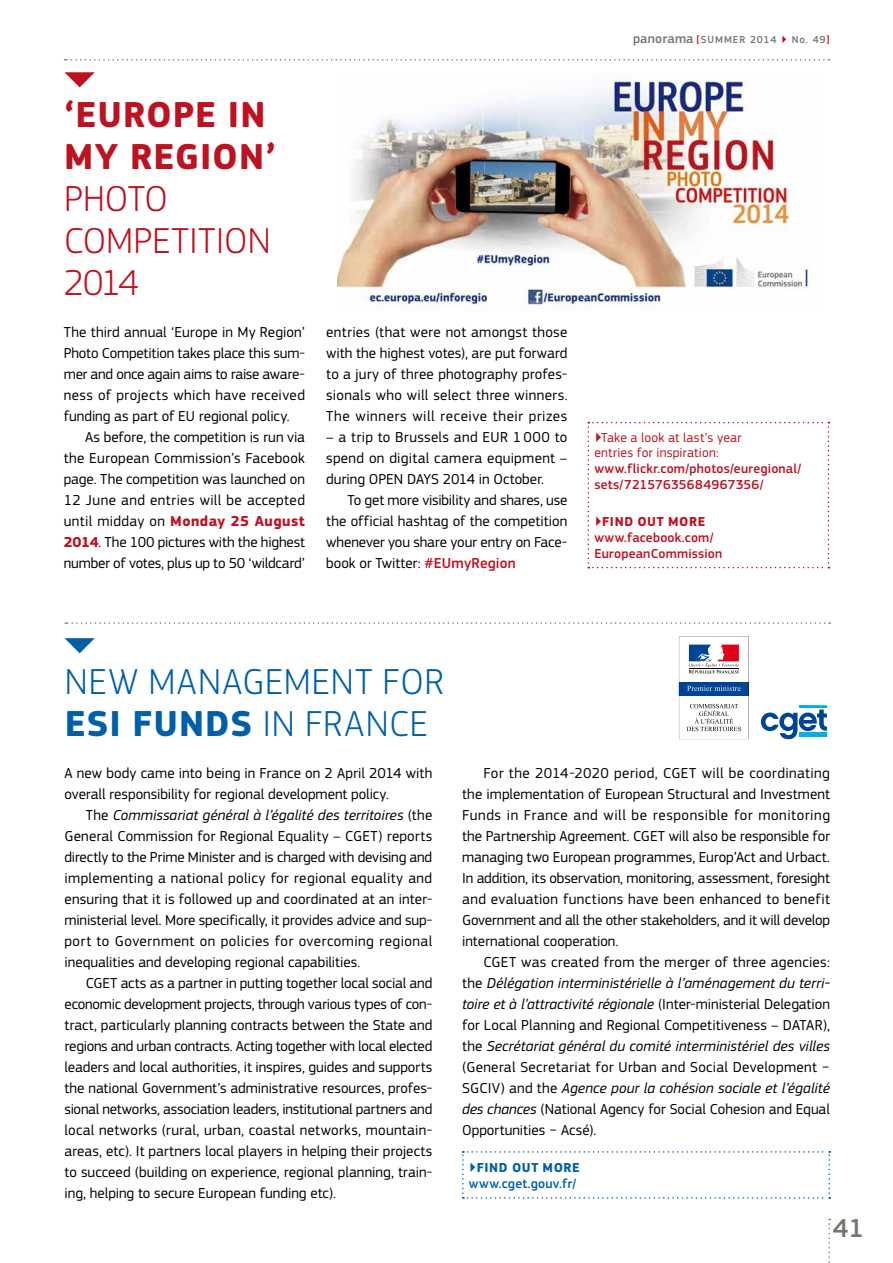
<style>
.page{position:relative;width:893px;height:1263px;background:#fff}
.page>*{position:absolute;margin:0;border:0;box-sizing:border-box;transform-origin:0 0}
.t1{font:300 37.5px/42px "EC Square Sans Pro";letter-spacing:.03em;color:#005fa9}
.t2{font:300 37.5px/42px "EC Square Sans Pro";color:#bd1220}
.t3{font:700 37.5px/42px "EC Square Sans Pro";letter-spacing:.025em;color:#bd1220}
.t4{font:500 27px "EC Square Sans Pro";color:#73766e}
.t5{font:15px/21px "EC Square Sans Pro";color:#000;text-align:justify}
.t6{font:500 13.5px/15.8px "EC Square Sans Pro";letter-spacing:.015em;color:#bd1220}
.t7{font:13.5px/15px "EC Square Sans Pro";letter-spacing:.005em;color:#bd1220}
.t8{font:500 13.5px "EC Square Sans Pro";letter-spacing:.02em;color:#005fa9}
.t9{font:700 13.5px "EC Square Sans Pro";letter-spacing:.045em;color:#005fa9}
.t10{font:700 13.5px "EC Square Sans Pro";letter-spacing:.045em;color:#bd1220}
.t11{font:500 10.5px "EC Square Sans Pro";letter-spacing:.09em;color:#73766e}
.s1{font-weight:700;color:#bd1220}
.s2{font-weight:500;color:#bd1220}
.s3{font-size:13.5px}
.s4{color:#d20127}
.s5{font-weight:700}
.s6{font-style:italic}
</style>
<div class="page">
<img style="left:338px;top:81px;width:472px;height:229px">
<svg style="left:65px;top:72px;width:30px;height:15px"></svg>
<svg style="left:65px;top:638px;width:30px;height:15px"></svg>
<svg style="left:65px;top:622px;width:765px;height:2px"></svg>
<svg style="left:462px;top:1151px;width:368px;height:48px"></svg>
<svg style="left:588px;top:422px;width:241px;height:146px"></svg>
<svg style="left:678px;top:636px;width:150px;height:104px"></svg>
<svg style="left:828px;top:1219px;width:2px;height:44px"></svg>
<svg style="left:65px;top:59px;width:764px;height:2px"></svg>
<h1 class="t3" style="left:64px;top:94px;width:213px">‘EUROPE IN<br>MY REGION’</h1>
<h1 class="t2" style="left:64px;top:177px;width:208px">PHOTO<br>COMPETITION<br>2014</h1>
<p class="t5" style="left:64px;top:321px;width:243px">The third annual ‘Europe in My Region’ Photo Competition takes place this sum&shy;mer and once again aims to raise aware&shy;ness of projects which have received funding as part of EU regional policy.</p>
<p class="t5" style="left:64px;top:426px;width:243px;text-indent:21px">As before, the competition is run via the European Commission’s Facebook page. The competition was launched on 12 June and entries will be accepted until midday on <span class="s1">Monday 25 August 2014</span>. The 100 pictures with the highest number of votes, plus up to 50 ‘wildcard’</p>
<p class="t5" style="left:326px;top:321px;width:243px">entries (that were not amongst those with the highest votes), are put forward to a jury of three photography profes&shy;sionals who will select three winners.<br>The winners will receive their prizes</p>
<p class="t5" style="left:326px;top:426px;width:243px">– a trip to Brussels and EUR 1 000 to spend on digital camera equipment – during OPEN DAYS 2014 in October.</p>
<p class="t5" style="left:326px;top:489px;width:243px;text-indent:21px">To get more visibility and shares, use the official hashtag of the competition whenever you share your entry on Face&shy;book or Twitter: <span class="s2">#EUmyRegion</span></p>
<p class="t11" style="left:633px;top:33px;width:198px"><span class="s3">panorama</span> <span class="s4">[</span>SUMMER 2014 <span class="s4">▶</span> No. 49<span class="s4">]</span></p>
<p class="t7" style="left:594px;top:431px;width:149px"><span class="s5">▶</span>Take a look at last’s year entries for inspiration:</p>
<p class="t6" style="left:594px;top:461px;width:209px">www.flickr.com/photos/euregional/ sets/72157635684967356/</p>
<p class="t10" style="left:594px;top:514px;width:112px">▶FIND OUT MORE</p>
<p class="t6" style="left:594px;top:530px;width:129px">www.facebook.com/<br>EuropeanCommission</p>
<h1 class="t1" style="left:65px;top:660px;width:380px">NEW MANAGEMENT FOR<br><span class="s5">ESI FUNDS</span> IN FRANCE</h1>
<p class="t5" style="left:65px;top:762px;width:369px">A new body came into being in France on 2 April 2014 with overall responsibility for regional development policy.</p>
<p class="t5" style="left:65px;top:804px;width:369px;text-indent:21px">The <span class="s6">Commissariat général à l’égalité des territoires</span> (the General Commission for Regional Equality – CGET) reports directly to the Prime Minister and is charged with devising and implementing a national policy for regional equality and ensuring that it is followed up and coordinated at an inter&shy;ministerial level. More specifically, it provides advice and sup&shy;port to Government on policies for overcoming regional inequalities and developing regional capabilities.</p>
<p class="t5" style="left:65px;top:972px;width:369px;text-indent:21px">CGET acts as a partner in putting together local social and economic development projects, through various types of con&shy;tract, particularly planning contracts between the State and regions and urban contracts. Acting together with local elected leaders and local authorities, it inspires, guides and supports the national Government’s administrative resources, profes&shy;sional networks, association leaders, institutional partners and local networks (rural, urban, coastal networks, mountain&shy;areas, etc). It partners local players in helping their projects to succeed (building on experience, regional planning, train&shy;ing, helping to secure European funding etc).</p>
<p class="t5" style="left:462px;top:762px;width:369px;text-indent:21px">For the 2014-2020 period, CGET will be coordinating the implementation of European Structural and Investment Funds in France and will be responsible for monitoring the Partnership Agreement. CGET will also be responsible for managing two European programmes, Europ’Act and Urbact.<br>In addition, its observation, monitoring, assessment, foresight and evaluation functions have been enhanced to benefit Government and all the other stakeholders, and it will develop international cooperation.</p>
<p class="t5" style="left:462px;top:951px;width:369px;text-indent:21px">CGET was created from the merger of three agencies: the <span class="s6">Délégation interministérielle à l’aménagement du terri&shy;toire et à l’attractivité régionale</span> (Inter-ministerial Delegation for Local Planning and Regional Competitiveness – DATAR), the <span class="s6">Secrétariat général du comité interministériel des villes </span>(General Secretariat for Urban and Social Development − SGCIV) and the <span class="s6">Agence pour la cohésion sociale et l’égalité des chances</span> (National Agency for Social Cohesion and Equal Opportunities − Acsé).</p>
<p class="t9" style="left:469px;top:1159px;width:112px">▶FIND OUT MORE</p>
<p class="t8" style="left:469px;top:1175px;width:109px">www.cget.gouv.fr/</p>
<h2 class="t4" style="left:833px;top:1212px;width:32px">41</h2>
</div>
